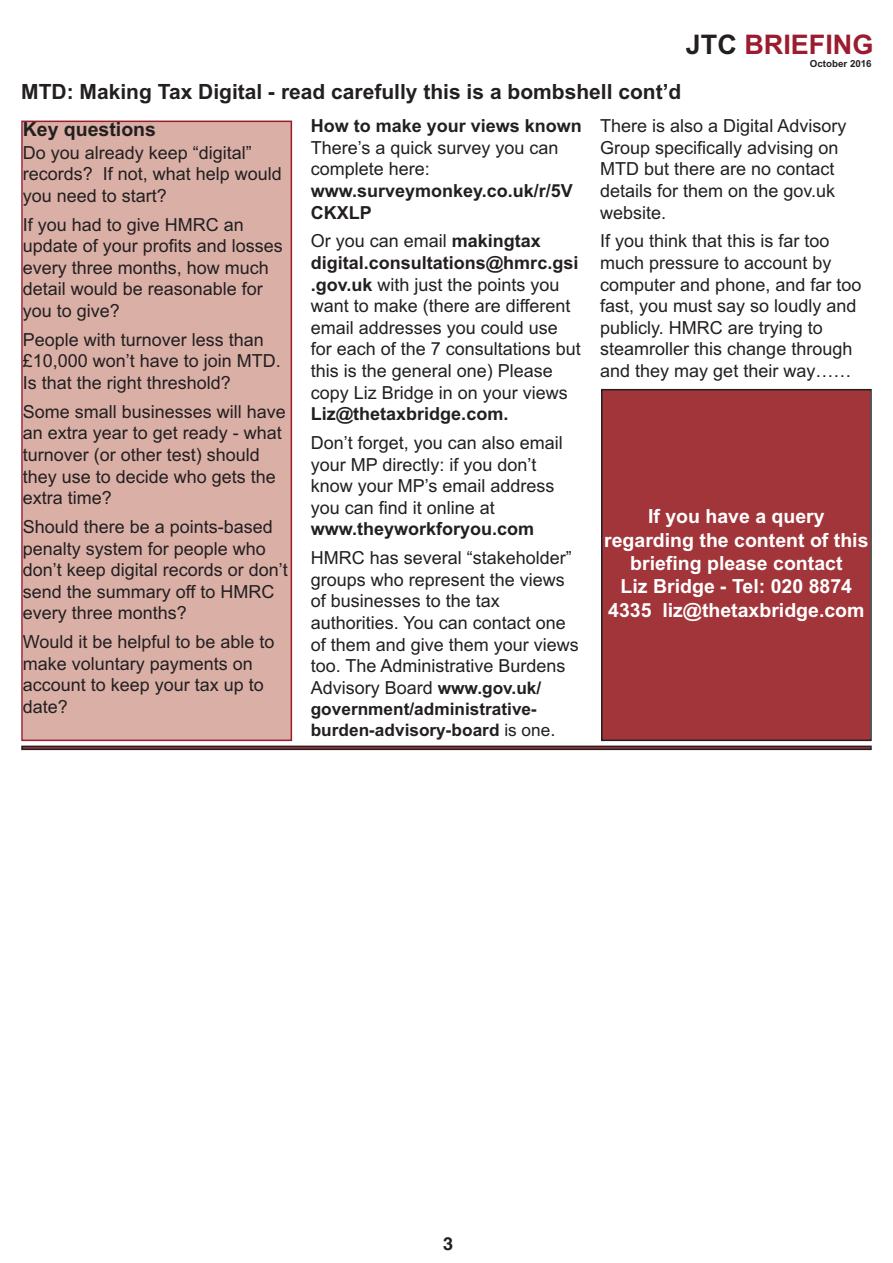
<style>
.page{position:relative;width:893px;height:1263px;background:#fff}
.page>*{position:absolute;margin:0;border:0;box-sizing:border-box;transform-origin:0 0}
.t1{font:700 27px "Arial";color:#9b1c2e}
.t2{font:700 21px "Arial";color:#231f20}
.t3{font:700 19.5px/23.4px "Arial";color:#fff;text-align:center}
.t4{font:700 19.5px "Arial";color:#231f20}
.t5{font:18px/21.6px "Arial";color:#231f20}
.t6{font:700 18px/21.6px "Arial";color:#231f20}
.t7{font:700 18px "Helvetica";color:#231f20}
.t8{font:700 17.25px/21.3px "Arial";color:#231f20}
.t9{font:700 9.75px "Arial";color:#231f20}
.s1{color:#231f20}
.s2{font-weight:700}
.s3{font-weight:700;font-size:17.25px}
.s4{font-weight:400}
.s5{font-weight:400;font-size:18px}
</style>
<div class="page">
<div style="left:602px;top:390px;width:268px;height:350px;background:#a2353a"></div>
<div style="left:601px;top:389px;width:271px;height:352px;border:2px solid #231f20"></div>
<div style="left:21px;top:746px;width:851px;height:4px;border:2px solid #231f20"></div>
<div style="left:23px;top:122px;width:268px;height:617px;background:#d9afa6"></div>
<div style="left:21px;top:121px;width:271px;height:620px;border:2px solid #9b1c2e"></div>
<h1 class="t1" style="left:686px;top:28px;width:189px"><span class="s1">JTC</span> BRIEFING</h1>
<p class="t9" style="left:810px;top:58px;width:63px">October 2016</p>
<p class="t2" style="left:21px;top:80px;width:662px">MTD: Making Tax Digital - read carefully this is a bombshell cont’d</p>
<p class="t4" style="left:23px;top:118px;width:135px">Key questions</p>
<p class="t5" style="left:23px;top:142px;width:261px">Do you already keep “digital” records? If not, what help would you need to start?</p>
<p class="t5" style="left:23px;top:214px;width:262px">If you had to give HMRC an update of your profits and losses every three months, how much detail would be reasonable for you to give?</p>
<p class="t5" style="left:23px;top:329px;width:260px">People with turnover less than £10,000 won’t have to join MTD.<br>Is that the right threshold?</p>
<p class="t5" style="left:23px;top:401px;width:265px">Some small businesses will have an extra year to get ready - what turnover (or other test) should they use to decide who gets the extra time?</p>
<p class="t5" style="left:23px;top:516px;width:267px">Should there be a points-based penalty system for people who don’t keep digital records or don’t send the summary off to HMRC every three months?</p>
<p class="t5" style="left:23px;top:631px;width:253px">Would it be helpful to be able to make voluntary payments on account to keep your tax up to date?</p>
<p class="t5" style="left:600px;top:115px;width:248px">There is also a Digital Advisory<br>Group specifically advising on<br>MTD but there are no contact details for them on the gov.uk website.</p>
<p class="t5" style="left:600px;top:230px;width:263px">If you think that this is far too much pressure to account by computer and phone, and far too fast, you must say so loudly and publicly. HMRC are trying to steamroller this change through and they may get their way……</p>
<p class="t6" style="left:311px;top:115px;width:273px">How to make your views known</p>
<p class="t5" style="left:311px;top:137px;width:249px">There’s a quick survey you can complete here:</p>
<p class="t6" style="left:311px;top:180px;width:264px">www.surveymonkey.co.uk/r/5V<br>CKXLP</p>
<p class="t5" style="left:311px;top:230px;width:272px">Or you can email <span class="s2">makingtax digital.consultations@hmrc.gsi .gov.uk</span> with just the points you want to make (there are different email addresses you could use for each of the 7 consultations but this is the general one) Please copy Liz Bridge in on your views</p>
<p class="t6" style="left:311px;top:403px;width:199px">Liz@thetaxbridge.com.</p>
<p class="t5" style="left:311px;top:432px;width:254px">Don’t forget, you can also email your MP directly: if you don’t know your MP’s email address you can find it online at</p>
<p class="t6" style="left:311px;top:518px;width:225px">www.theyworkforyou.com</p>
<p class="t5" style="left:311px;top:547px;width:270px">HMRC has several “stakeholder” groups who represent the views of businesses to the tax authorities. You can contact one of them and give them your views too. The Administrative Burdens<br>Advisory Board <span class="s3">www.gov.uk/</span></p>
<p class="t8" style="left:311px;top:698px;width:246px">government/administrative&shy;burden-advisory-board <span class="s4">is one</span><span class="s5">.</span></p>
<p class="t3" style="left:604px;top:505px;width:266px">If you have a query regarding the content of this briefing please contact<br>Liz Bridge - Tel: 020 8874<br>4335 liz@thetaxbridge.com</p>
<p class="t7" style="left:443px;top:1233px;width:12px">3</p>
</div>
